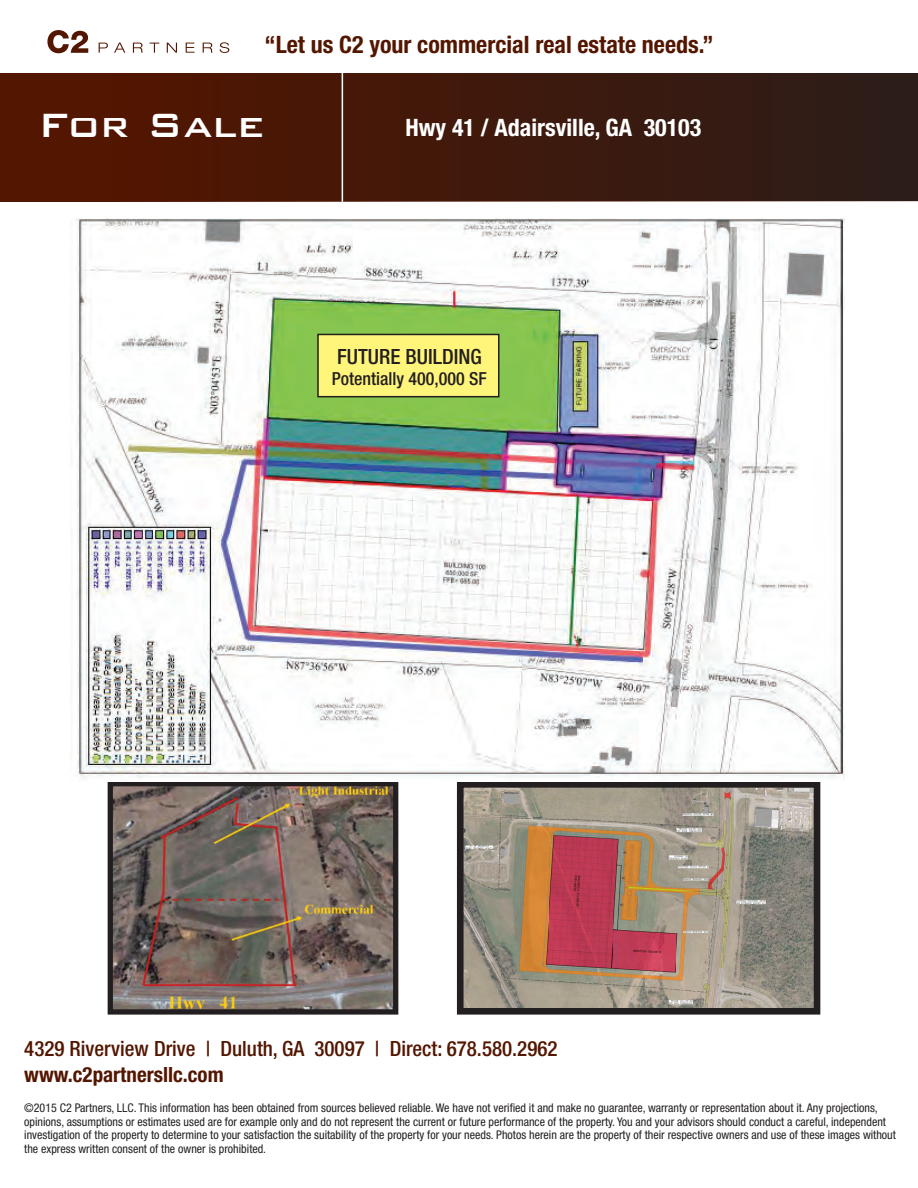
<style>
.page{position:relative;width:918px;height:1188px;background:#fff}
.page>*{position:absolute;margin:0;border:0;box-sizing:border-box;transform-origin:0 0}
.t1{font:500 45px "Bank Gothic";color:#fff}
.t2{font:700 condensed 24px "Helvetica Neue";color:#531600}
.t3{font:700 condensed 24px "Helvetica Neue";color:#fff}
.t4{font:500 condensed 21px "Helvetica Neue";color:#531600}
.t5{font:700 condensed 21px "Helvetica Neue";color:#531600}
.t6{font:500 condensed 21px "Helvetica Neue";color:#231f20}
.t7{font:500 condensed 18px "Helvetica Neue";color:#231f20}
.t8{font:condensed 12px/13.5px "Helvetica Neue";color:#231f20}
</style>
<div class="page">
<div style="left:0;top:73px;width:918px;height:129px;background:linear-gradient(to right,#571500,#2c1d19)"></div>
<img style="left:114px;top:787px;width:278px;height:222px">
<div style="left:108px;top:781px;width:290px;height:234px;border:5px solid #231f20"></div>
<img style="left:465px;top:789px;width:347px;height:218px">
<div style="left:457px;top:781px;width:363px;height:234px;border:7px solid #231f20"></div>
<svg style="left:47px;top:30px;width:41px;height:23px"></svg>
<svg style="left:99px;top:43px;width:9px;height:10px"></svg>
<svg style="left:114px;top:43px;width:11px;height:10px"></svg>
<svg style="left:133px;top:43px;width:10px;height:10px"></svg>
<svg style="left:150px;top:43px;width:9px;height:10px"></svg>
<svg style="left:167px;top:43px;width:10px;height:10px"></svg>
<svg style="left:186px;top:43px;width:9px;height:10px"></svg>
<svg style="left:203px;top:43px;width:9px;height:10px"></svg>
<svg style="left:220px;top:42px;width:9px;height:11px"></svg>
<img style="left:76px;top:219px;width:768px;height:560px">
<div style="left:318px;top:334px;width:181px;height:63px;background:#fff57a"></div>
<div style="left:317px;top:334px;width:183px;height:63px;border:2px solid #231f20"></div>
<hr style="left:342px;top:71px;width:1px;height:131px;background:#fff">
<p class="t2" style="left:265px;top:30px;width:450px">“Let us C2 your commercial real estate needs.”</p>
<p class="t1" style="left:38px;top:90px;width:228px">For Sale</p>
<p class="t3" style="left:405px;top:113px;width:297px">Hwy 41 / Adairsville, GA 30103</p>
<p class="t6" style="left:337px;top:344px;width:146px">FUTURE BUILDING</p>
<p class="t7" style="left:332px;top:368px;width:156px">Potentially 400,000 SF</p>
<p class="t4" style="left:24px;top:1036px;width:535px">4329 Riverview Drive | Duluth, GA 30097 | Direct: 678.580.2962</p>
<p class="t5" style="left:24px;top:1061px;width:201px">www.c2partnersllc.com</p>
<p class="t8" style="left:24px;top:1101px;width:873px">©2015 C2 Partners, LLC. This information has been obtained from sources believed reliable. We have not verified it and make no guarantee, warranty or representation about it. Any projections, opinions, assumptions or estimates used are for example only and do not represent the current or future performance of the property. You and your advisors should conduct a careful, independent investigation of the property to determine to your satisfaction the suitability of the property for your needs. Photos herein are the property of their respective owners and use of these images without the express written consent of the owner is prohibited.</p>
</div>
